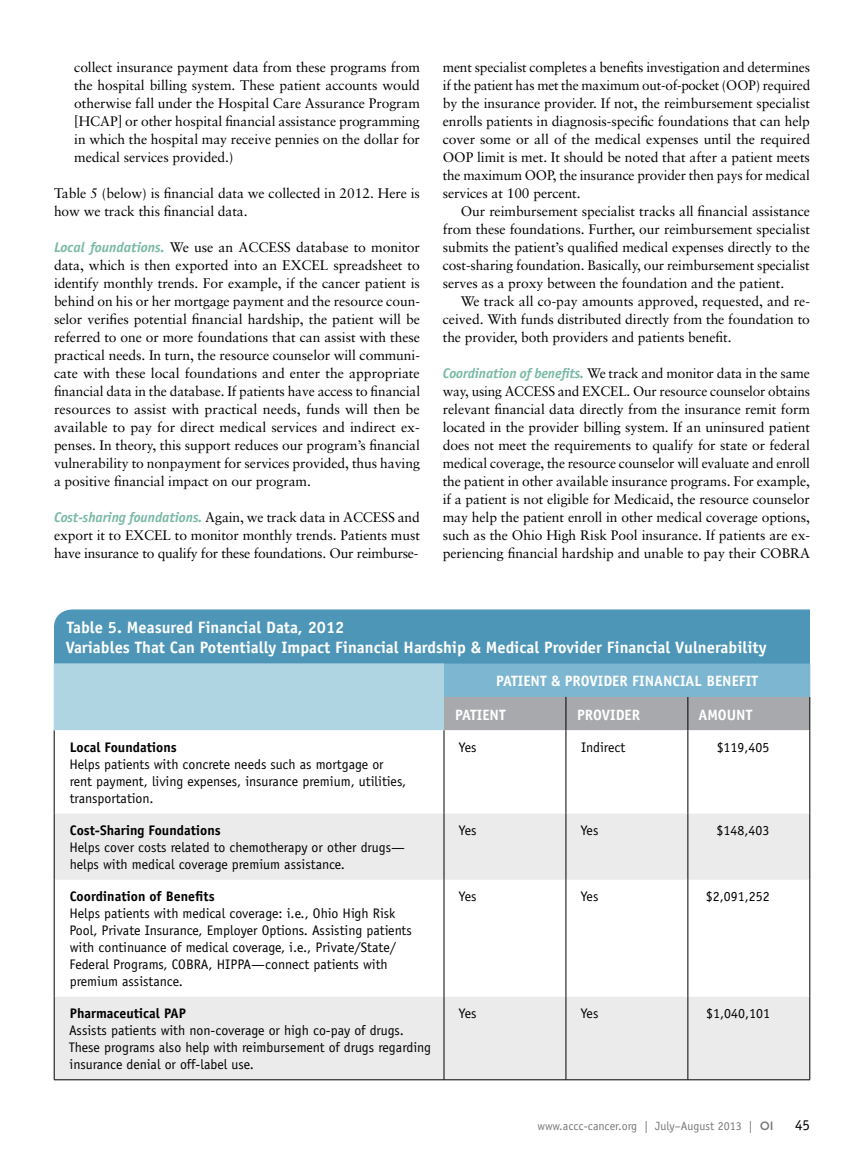
<style>
.page{position:relative;width:864px;height:1161px;background:#fff}
.page>*{position:absolute;margin:0;border:0;box-sizing:border-box;transform-origin:0 0}
.t1{font:700 16.5px/19.5px "Officina Sans";color:#fff}
.t2{font:700 15px "Officina Sans";color:#fff}
.t3{font:15px "Officina Sans";color:#000}
.t4{font:13.8px/18px "Sabon";letter-spacing:-.005em;color:#000;text-align:justify}
.t5{font:13.8px/16.8px "Officina Sans";color:#000}
.t6{font:700 13.8px "Officina Sans";color:#000}
.t7{font:12px "Officina Sans";color:#77787b}
.s1{font-family:"Officina Sans";font-weight:700;font-style:italic;font-size:14.1px;color:#79b9a6}
.s2{font-family:"Gotham";font-weight:500}
</style>
<div class="page">
<svg style="left:55px;top:664px;width:755px;height:66px;background:#a0c2d1"></svg>
<svg style="left:55px;top:730px;width:755px;height:84px"></svg>
<svg style="left:55px;top:814px;width:755px;height:266px;fill:#ebebec"></svg>
<hr style="left:54px;top:730px;width:1px;height:84px;background:#000">
<hr style="left:54px;top:814px;width:1px;height:66px;background:#000">
<hr style="left:54px;top:880px;width:1px;height:117px;background:#000">
<hr style="left:54px;top:997px;width:1px;height:83px;background:#000">
<hr style="left:566px;top:697px;width:1px;height:33px;background:#000">
<hr style="left:444px;top:730px;width:1px;height:84px;background:#000">
<hr style="left:566px;top:730px;width:1px;height:84px;background:#000">
<hr style="left:688px;top:730px;width:1px;height:84px;background:#000">
<hr style="left:810px;top:730px;width:1px;height:84px;background:#000">
<hr style="left:444px;top:814px;width:1px;height:66px;background:#000">
<hr style="left:566px;top:814px;width:1px;height:66px;background:#000">
<hr style="left:688px;top:814px;width:1px;height:66px;background:#000">
<hr style="left:810px;top:814px;width:1px;height:66px;background:#000">
<hr style="left:444px;top:880px;width:1px;height:117px;background:#000">
<hr style="left:566px;top:880px;width:1px;height:117px;background:#000">
<hr style="left:688px;top:880px;width:1px;height:117px;background:#000">
<hr style="left:810px;top:880px;width:1px;height:117px;background:#000">
<hr style="left:444px;top:997px;width:1px;height:83px;background:#000">
<hr style="left:566px;top:997px;width:1px;height:83px;background:#000">
<hr style="left:688px;top:997px;width:1px;height:83px;background:#000">
<hr style="left:810px;top:997px;width:1px;height:83px;background:#000">
<hr style="left:688px;top:697px;width:1px;height:33px;background:#000">
<hr style="left:810px;top:697px;width:1px;height:33px;background:#000">
<hr style="left:810px;top:664px;width:1px;height:33px;background:#7db6d1">
<hr style="left:54px;top:1080px;width:390px;height:1px;background:#000">
<hr style="left:444px;top:1080px;width:122px;height:1px;background:#000">
<hr style="left:566px;top:1080px;width:122px;height:1px;background:#000">
<hr style="left:688px;top:1080px;width:122px;height:1px;background:#000">
<hr style="left:54px;top:664px;width:1px;height:33px;background:#afd5e3">
<hr style="left:54px;top:697px;width:1px;height:33px;background:#afd5e3">
<div style="left:54px;top:609px;width:756px;height:55px;background:#4e96b8"></div>
<p class="t4" style="left:74px;top:58px;width:347px">collect insurance payment data from these programs from the hospital billing system. These patient accounts would otherwise fall under the Hospital Care Assurance Program [HCAP] or other hospital financial assistance programming in which the hospital may receive pennies on the dollar for medical services provided.)</p>
<p class="t4" style="left:54px;top:184px;width:368px">Table 5 (below) is financial data we collected in 2012. Here is how we track this financial data.</p>
<p class="t4" style="left:54px;top:238px;width:368px"><span class="s1">Local foundations.</span> We use an ACCESS database to monitor data, which is then exported into an EXCEL spreadsheet to identify monthly trends. For example, if the cancer patient is behind on his or her mortgage payment and the resource coun&shy;selor verifies potential financial hardship, the patient will be referred to one or more foundations that can assist with these practical needs. In turn, the resource counselor will communi&shy;cate with these local foundations and enter the appropriate financial data in the database. If patients have access to financial resources to assist with practical needs, funds will then be available to pay for direct medical services and indirect ex&shy;penses. In theory, this support reduces our program’s financial vulnerability to nonpayment for services provided, thus having a positive financial impact on our program.</p>
<p class="t4" style="left:54px;top:508px;width:367px"><span class="s1">Cost-sharing foundations.</span> Again, we track data in ACCESS and export it to EXCEL to monitor monthly trends. Patients must have insurance to qualify for these foundations. Our reimburse-</p>
<p class="t4" style="left:443px;top:58px;width:369px">ment specialist completes a benefits investigation and determines if the patient has met the maximum out-of-pocket (OOP) required by the insurance provider. If not, the reimbursement specialist enrolls patients in diagnosis-specific foundations that can help cover some or all of the medical expenses until the required OOP limit is met. It should be noted that after a patient meets the maximum OOP, the insurance provider then pays for medical services at 100 percent.</p>
<p class="t4" style="left:443px;top:202px;width:369px;text-indent:18px">Our reimbursement specialist tracks all financial assistance from these foundations. Further, our reimbursement specialist submits the patient’s qualified medical expenses directly to the cost-sharing foundation. Basically, our reimbursement specialist serves as a proxy between the foundation and the patient.</p>
<p class="t4" style="left:443px;top:292px;width:369px;text-indent:18px">We track all co-pay amounts approved, requested, and re&shy;ceived. With funds distributed directly from the foundation to the provider, both providers and patients benefit.</p>
<p class="t4" style="left:443px;top:364px;width:369px"><span class="s1">Coordination of benefits.</span> We track and monitor data in the same way, using ACCESS and EXCEL. Our resource counselor obtains relevant financial data directly from the insurance remit form located in the provider billing system. If an uninsured patient does not meet the requirements to qualify for state or federal medical coverage, the resource counselor will evaluate and enroll the patient in other available insurance programs. For example, if a patient is not eligible for Medicaid, the resource counselor may help the patient enroll in other medical coverage options, such as the Ohio High Risk Pool insurance. If patients are ex&shy;periencing financial hardship and unable to pay their COBRA</p>
<p class="t1" style="left:66px;top:618px;width:702px">Table 5. Measured Financial Data, 2012<br>Variables That Can Potentially Impact Financial H ardship &amp; Medical Provider Financial Vulnerability</p>
<p class="t6" style="left:70px;top:739px;width:109px">Local Foundations</p>
<p class="t5" style="left:70px;top:756px;width:338px">Helps patients with concrete needs such as mortgage or rent payment, living expenses, insurance premium, utilities, transportation.</p>
<p class="t6" style="left:70px;top:822px;width:153px">Cost-Sharing Foundations</p>
<p class="t5" style="left:70px;top:839px;width:337px">Helps cover costs related to chemotherapy or other drugs— helps with medical coverage premium assistance.</p>
<p class="t6" style="left:70px;top:888px;width:146px">Coordination of Benefits</p>
<p class="t5" style="left:70px;top:905px;width:344px">Helps patients with medical coverage: i.e., Ohio High Risk Pool, Private Insurance, Employer Options. Assisting patients with continuance of medical coverage, i.e., Private/State/ Federal Programs, COBRA, HIPPA—connect patients with premium assistance.</p>
<p class="t6" style="left:70px;top:1005px;width:118px">Pharmaceutical PAP</p>
<p class="t5" style="left:69px;top:1022px;width:364px">Assists patients with non-coverage or high co-pay of drugs.<br>These programs also help with reimbursement of drugs regarding insurance denial or off-label use.</p>
<p class="t2" style="left:496px;top:672px;width:263px">PATIENT &amp; PROVIDER FINANCIAL BEN EFIT</p>
<p class="t2" style="left:455px;top:705px;width:52px">PATIENT</p>
<p class="t2" style="left:577px;top:705px;width:65px">PROVIDER</p>
<p class="t2" style="left:699px;top:705px;width:55px">AMOUNT</p>
<p class="t5" style="left:459px;top:739px;width:19px">Yes</p>
<p class="t5" style="left:581px;top:739px;width:46px">Indirect</p>
<p class="t5" style="left:717px;top:739px;width:54px">$119,405</p>
<p class="t5" style="left:459px;top:822px;width:19px">Yes</p>
<p class="t5" style="left:581px;top:822px;width:19px">Yes</p>
<p class="t5" style="left:717px;top:822px;width:54px">$148,403</p>
<p class="t5" style="left:459px;top:888px;width:19px">Yes</p>
<p class="t5" style="left:581px;top:888px;width:19px">Yes</p>
<p class="t5" style="left:706px;top:888px;width:65px">$2,091,252</p>
<p class="t5" style="left:459px;top:1005px;width:19px">Yes</p>
<p class="t5" style="left:581px;top:1005px;width:19px">Yes</p>
<p class="t5" style="left:706px;top:1005px;width:65px">$1,040,101</p>
<p class="t7" style="left:537px;top:1118px;width:238px">www.accc-cancer.org | July–August 2013 | <span class="s2">OI</span></p>
<p class="t3" style="left:795px;top:1116px;width:16px">45</p>
</div>
